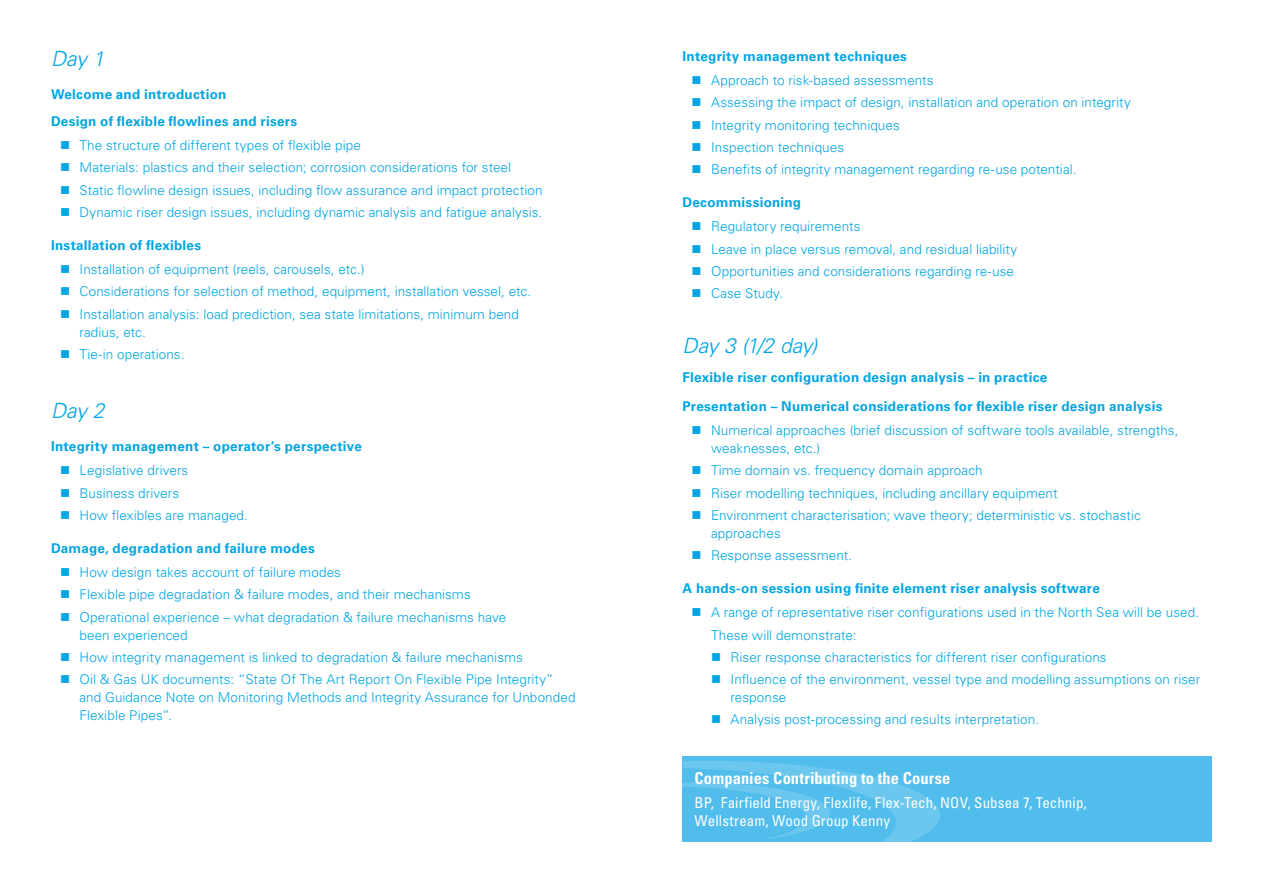
<style>
.page{position:relative;width:1263px;height:893px;background:#fff}
.page>*{position:absolute;margin:0;border:0;box-sizing:border-box;transform-origin:0 0}
.t1{font:italic 300 21px "Univers LT Std";letter-spacing:-.005em;color:#00a5e3}
.t2{font:700 condensed 16.5px "Univers LT Std";letter-spacing:.01em;color:#fff}
.t3{font:condensed 15px/18px "Univers LT Std";letter-spacing:.01em;color:#fff}
.t4{font:300 13.5px/18px "Univers LT Std";letter-spacing:.005em;color:#00a5e3}
.t5{font:700 13.5px/28.7px "Univers LT Std";letter-spacing:.02em;color:#00a5e3}
</style>
<div class="page">
<div style="left:682px;top:757px;width:530px;height:85px;background:#50bdec"></div>
<svg style="left:682px;top:761px;width:258px;height:81px"></svg>
<h1 class="t1" style="left:51px;top:46px;width:55px">Day 1</h1>
<p class="t5" style="left:51px;top:81px;width:248px;line-height:26.5px">Welcome and introduction<br>Design of flexible flowlines and risers</p>
<p class="t4" style="left:60px;top:136px;width:302px">■ The structure of different types of flexible pipe</p>
<p class="t4" style="left:60px;top:158px;width:453px">■ Materials: plastics and their selection; corrosion considerations for steel</p>
<p class="t4" style="left:60px;top:181px;width:484px">■ Static flowline design issues, including flow assurance and impact protection</p>
<p class="t4" style="left:60px;top:203px;width:484px">■ Dynamic riser design issues, including dynamic analysis and fatigue analysis.</p>
<p class="t5" style="left:51px;top:231px;width:152px">Installation of flexibles</p>
<p class="t4" style="left:60px;top:260px;width:306px">■ Installation of equipment (reels, carousels, etc.)</p>
<p class="t4" style="left:60px;top:282px;width:473px">■ Considerations for selection of method, equipment, installation vessel, etc.</p>
<p class="t4" style="left:80px;top:305px;width:441px;text-indent:-19px">■ Installation analysis: load prediction, sea state limitations, minimum bend radius, etc.</p>
<p class="t4" style="left:60px;top:345px;width:126px">■ Tie-in operations.</p>
<h1 class="t1" style="left:51px;top:398px;width:55px">Day 2</h1>
<p class="t5" style="left:51px;top:432px;width:312px">Integrity management – operator’s perspective</p>
<p class="t4" style="left:60px;top:462px;width:130px">■ Legislative drivers</p>
<p class="t4" style="left:60px;top:484px;width:121px">■ Business drivers</p>
<p class="t4" style="left:60px;top:506px;width:189px">■ How flexibles are managed.</p>
<p class="t5" style="left:51px;top:534px;width:265px">Damage, degradation and failure modes</p>
<p class="t4" style="left:60px;top:563px;width:282px">■ How design takes account of failure modes</p>
<p class="t4" style="left:60px;top:586px;width:412px">■ Flexible pipe degradation &amp; failure modes, and their mechanisms</p>
<p class="t4" style="left:80px;top:608px;width:428px;text-indent:-19px">■ Operational experience – what degradation &amp; failure mechanisms have been experienced</p>
<p class="t4" style="left:60px;top:648px;width:464px">■ How integrity management is linked to degradation &amp; failure mechanisms</p>
<p class="t4" style="left:80px;top:670px;width:498px;text-indent:-19px">■ Oil &amp; Gas UK documents: “State Of The Art Report On Flexible Pipe Integrity” and Guidance Note on Monitoring Methods and Integrity Assurance for Unbonded<br>Flexible Pipes”.</p>
<p class="t5" style="left:682px;top:42px;width:226px">Integrity management techniques</p>
<p class="t4" style="left:691px;top:71px;width:244px">■ Approach to risk-based assessments</p>
<p class="t4" style="left:691px;top:94px;width:441px">■ Assessing the impact of design, installation and operation on integrity</p>
<p class="t4" style="left:691px;top:116px;width:210px">■ Integrity monitoring techniques</p>
<p class="t4" style="left:691px;top:138px;width:154px">■ Inspection techniques</p>
<p class="t4" style="left:691px;top:160px;width:386px">■ Benefits of integrity management regarding re-use potential.</p>
<p class="t5" style="left:682px;top:188px;width:120px">Decommissioning</p>
<p class="t4" style="left:691px;top:218px;width:171px">■ Regulatory requirements</p>
<p class="t4" style="left:691px;top:240px;width:327px">■ Leave in place versus removal, and residual liability</p>
<p class="t4" style="left:691px;top:262px;width:324px">■ Opportunities and considerations regarding re-use</p>
<p class="t4" style="left:691px;top:284px;width:93px">■ Case Study.</p>
<h1 class="t1" style="left:682px;top:333px;width:136px">Day 3 (1/2 day)</h1>
<p class="t5" style="left:682px;top:363px;width:481px">Flexible riser configuration design analysis – in practice<br>Presentation – Numerical considerations for flexible riser design analysis</p>
<p class="t4" style="left:711px;top:421px;width:469px;text-indent:-19px">■ Numerical approaches (brief discussion of software tools available, strengths, weaknesses, etc.)</p>
<p class="t4" style="left:691px;top:461px;width:293px">■ Time domain vs. frequency domain approach</p>
<p class="t4" style="left:691px;top:484px;width:367px">■ Riser modelling techniques, including ancillary equipment</p>
<p class="t4" style="left:711px;top:506px;width:431px;text-indent:-19px">■ Environment characterisation; wave theory; deterministic vs. stochastic approaches</p>
<p class="t4" style="left:691px;top:546px;width:162px">■ Response assessment.</p>
<p class="t5" style="left:682px;top:574px;width:419px">A hands-on session using finite element riser analysis software</p>
<p class="t4" style="left:711px;top:601px;width:490px;line-height:22.2px;text-indent:-19px">■ A range of representative riser configurations used in the North Sea will be used.<br>These will demonstrate:</p>
<p class="t4" style="left:711px;top:648px;width:397px">■ Riser response characteristics for different riser configurations</p>
<p class="t4" style="left:730px;top:670px;width:471px;text-indent:-19px">■ Influence of the environment, vessel type and modelling assumptions on riser response</p>
<p class="t4" style="left:711px;top:710px;width:330px">■ Analysis post-processing and results interpretation.</p>
<p class="t2" style="left:694px;top:768px;width:258px">Companies Contributing to the Course</p>
<p class="t3" style="left:694px;top:793px;width:394px">BP, Fairfield Energy, Flexlife, Flex-Tech, NOV, Subsea 7, Technip,<br>Wellstream, Wood Group Kenny</p>
</div>
